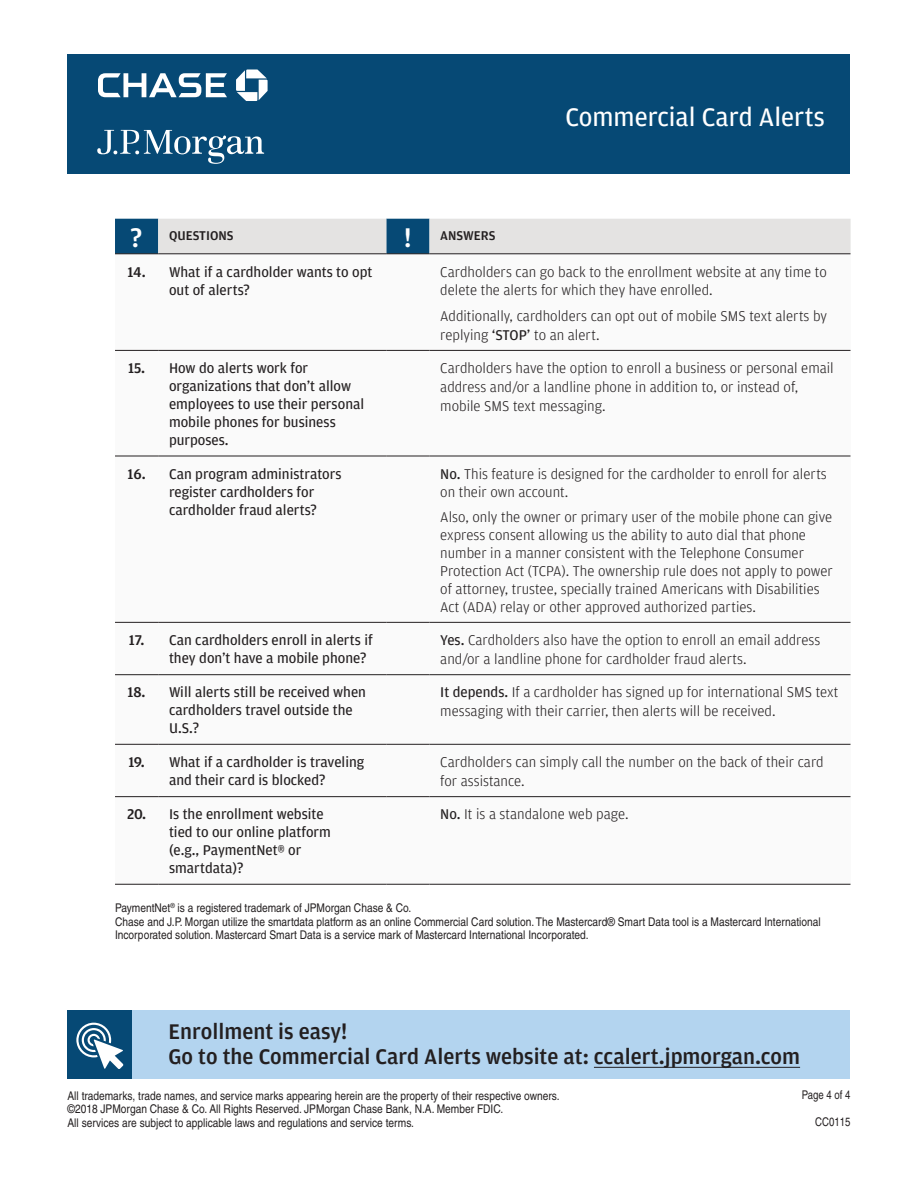
<style>
.page{position:relative;width:918px;height:1188px;background:#fff}
.page>*{position:absolute;margin:0;border:0;box-sizing:border-box;transform-origin:0 0}
.t1{font:27px "Amplitude";color:#fff}
.t2{font:500 22.5px/25.5px "Amplitude";color:#231f20}
.t3{font:300 15px/18.8px "Amplitude";color:#231f20}
.t4{font:15px/18px "Amplitude";color:#231f20}
.t5{font:500 13.5px "Amplitude";color:#231f20}
.t6{font:12px/13.5px "Helvetica";color:#231f20;scale:.85 1}
.t7{font:12px "Helvetica";color:#231f20;scale:.8 1}
.s1{font-size:27px;color:#fff}
.s2{font-weight:500}
.s3{font-weight:400}
</style>
<div class="page">
<div style="left:132px;top:1010px;width:718px;height:68px;background:#b3d4ef"></div>
<hr style="left:594px;top:1067px;width:206px;height:1px;background:#231f20">
<div style="left:115px;top:219px;width:735px;height:666px;background:#fafafa"></div>
<svg style="left:115px;top:219px;width:735px;height:34px;background:#c9d0d5"></svg>
<hr style="left:115px;top:253px;width:43px;height:1px;background:#231f20">
<hr style="left:158px;top:253px;width:228px;height:1px;background:#231f20">
<hr style="left:386px;top:253px;width:44px;height:1px;background:#231f20">
<hr style="left:430px;top:253px;width:420px;height:1px;background:#231f20">
<hr style="left:115px;top:622px;width:43px;height:1px;background:#231f20">
<hr style="left:158px;top:622px;width:228px;height:1px;background:#231f20">
<hr style="left:386px;top:622px;width:44px;height:1px;background:#231f20">
<hr style="left:430px;top:622px;width:420px;height:1px;background:#231f20">
<hr style="left:115px;top:674px;width:43px;height:1px;background:#231f20">
<hr style="left:158px;top:674px;width:228px;height:1px;background:#231f20">
<hr style="left:386px;top:674px;width:44px;height:1px;background:#231f20">
<hr style="left:430px;top:674px;width:420px;height:1px;background:#231f20">
<hr style="left:115px;top:744px;width:43px;height:1px;background:#231f20">
<hr style="left:158px;top:744px;width:228px;height:1px;background:#231f20">
<hr style="left:386px;top:744px;width:44px;height:1px;background:#231f20">
<hr style="left:430px;top:744px;width:420px;height:1px;background:#231f20">
<hr style="left:115px;top:796px;width:43px;height:1px;background:#231f20">
<hr style="left:158px;top:796px;width:228px;height:1px;background:#231f20">
<hr style="left:386px;top:796px;width:44px;height:1px;background:#231f20">
<hr style="left:430px;top:796px;width:420px;height:1px;background:#231f20">
<hr style="left:115px;top:884px;width:43px;height:1px;background:#231f20">
<hr style="left:158px;top:884px;width:228px;height:1px;background:#231f20">
<hr style="left:386px;top:884px;width:44px;height:1px;background:#231f20">
<hr style="left:430px;top:884px;width:420px;height:1px;background:#231f20">
<hr style="left:115px;top:456px;width:43px;height:1px;background:#231f20">
<hr style="left:158px;top:456px;width:228px;height:1px;background:#231f20">
<hr style="left:386px;top:456px;width:44px;height:1px;background:#231f20">
<hr style="left:430px;top:456px;width:420px;height:1px;background:#231f20">
<hr style="left:115px;top:350px;width:43px;height:1px;background:#231f20">
<hr style="left:158px;top:350px;width:228px;height:1px;background:#231f20">
<hr style="left:386px;top:350px;width:44px;height:1px;background:#231f20">
<hr style="left:430px;top:350px;width:420px;height:1px;background:#231f20">
<svg style="left:68px;top:1010px;width:64px;height:68px;background:#32698d"></svg>
<div style="left:68px;top:54px;width:782px;height:119px;background:#064975"></div>
<svg style="left:97px;top:130px;width:167px;height:34px"></svg>
<svg style="left:236px;top:69px;width:32px;height:32px"></svg>
<svg style="left:99px;top:73px;width:128px;height:24px"></svg>
<h1 class="t1" style="left:565px;top:100px;width:261px">Commercial Card Alerts</h1>
<p class="t5" style="left:131px;top:227px;width:105px"><span class="s1">?</span> QUESTIONS</p>
<p class="t5" style="left:404px;top:227px;width:93px"><span class="s1">!</span> ANSWERS</p>
<p class="t4" style="left:169px;top:262px;width:205px;text-indent:-42px"><span class="s2">14.</span> What if a cardholder wants to opt out of alerts?</p>
<p class="t3" style="left:440px;top:262px;width:388px">Cardholders can go back to the enrollment website at any time to delete the alerts for which they have enrolled.</p>
<p class="t3" style="left:440px;top:306px;width:388px">Additionally, cardholders can opt out of mobile SMS text alerts by replying <span class="s3">‘STOP’</span> to an alert.</p>
<p class="t4" style="left:169px;top:359px;width:197px;text-indent:-41px"><span class="s2">15.</span> How do alerts work for organizations that don’t allow employees to use their personal mobile phones for business purposes.</p>
<p class="t3" style="left:440px;top:358px;width:395px">Cardholders have the option to enroll a business or personal email address and/or a landline phone in addition to, or instead of, mobile SMS text messaging.</p>
<p class="t4" style="left:169px;top:464px;width:174px;text-indent:-41px"><span class="s2">16.</span> Can program administrators register cardholders for cardholder fraud alerts?</p>
<p class="t3" style="left:440px;top:464px;width:388px;line-height:18px"><span class="s3">No.</span> This feature is designed for the cardholder to enroll for alerts on their own account.</p>
<p class="t3" style="left:440px;top:507px;width:394px;line-height:18px">Also, only the owner or primary user of the mobile phone can give express consent allowing us the ability to auto dial that phone number in a manner consistent with the Telephone Consumer Protection Act (TCPA). The ownership rule does not apply to power of attorney, trustee, specially trained Americans with Disabilities Act (ADA) relay or other approved authorized parties.</p>
<p class="t4" style="left:169px;top:631px;width:205px;text-indent:-40px"><span class="s2">17.</span> Can cardholders enroll in alerts if they don’t have a mobile phone?</p>
<p class="t3" style="left:440px;top:630px;width:382px"><span class="s3">Yes.</span> Cardholders also have the option to enroll an email address and/or a landline phone for cardholder fraud alerts.</p>
<p class="t4" style="left:169px;top:683px;width:199px;text-indent:-41px"><span class="s2">18.</span> Will alerts still be received when cardholders travel outside the<br>U.S.?</p>
<p class="t3" style="left:440px;top:683px;width:400px"><span class="s3">It depends.</span> If a cardholder has signed up for international SMS text messaging with their carrier, then alerts will be received.</p>
<p class="t4" style="left:128px;top:753px;width:237px;text-align:center"><span class="s2">19.</span> What if a cardholder is traveling and their card is blocked?</p>
<p class="t3" style="left:440px;top:752px;width:385px">Cardholders can simply call the number on the back of their card for assistance.</p>
<p class="t4" style="left:169px;top:805px;width:163px;text-indent:-42px"><span class="s2">20.</span> Is the enrollment website tied to our online platform (e.g., PaymentNet® or smartdata)?</p>
<p class="t3" style="left:440px;top:805px;width:190px"><span class="s3">No.</span> It is a standalone web page.</p>
<p class="t6" style="left:115px;top:901px;width:832px">PaymentNet<sup>®</sup> is a registered trademark of JPMorgan Chase &amp; Co.<br>Chase and J.P. Morgan utilize the smartdata platform as an online Commercial Card solution. The Mastercard® Smart Data tool is a Mastercard International<br>Incorporated solution. Mastercard Smart Data is a service mark of Mastercard International Incorporated.</p>
<h2 class="t2" style="left:169px;top:1018px;width:633px">Enrollment is easy!<br>Go to the Commercial Card Alerts website at: ccalert.jpmorgan.com</h2>
<p class="t6" style="left:68px;top:1089px;width:581px">All trademarks, trade names, and service marks appearing herein are the property of their respective owners. ©2018 JPMorgan Chase &amp; Co. All Rights Reserved. JPMorgan Chase Bank, N.A. Member FDIC.<br>All services are subject to applicable laws and regulations and service terms.</p>
<p class="t7" style="left:802px;top:1088px;width:62px">Page 4 of 4</p>
<p class="t7" style="left:815px;top:1115px;width:46px">CC0115</p>
</div>
